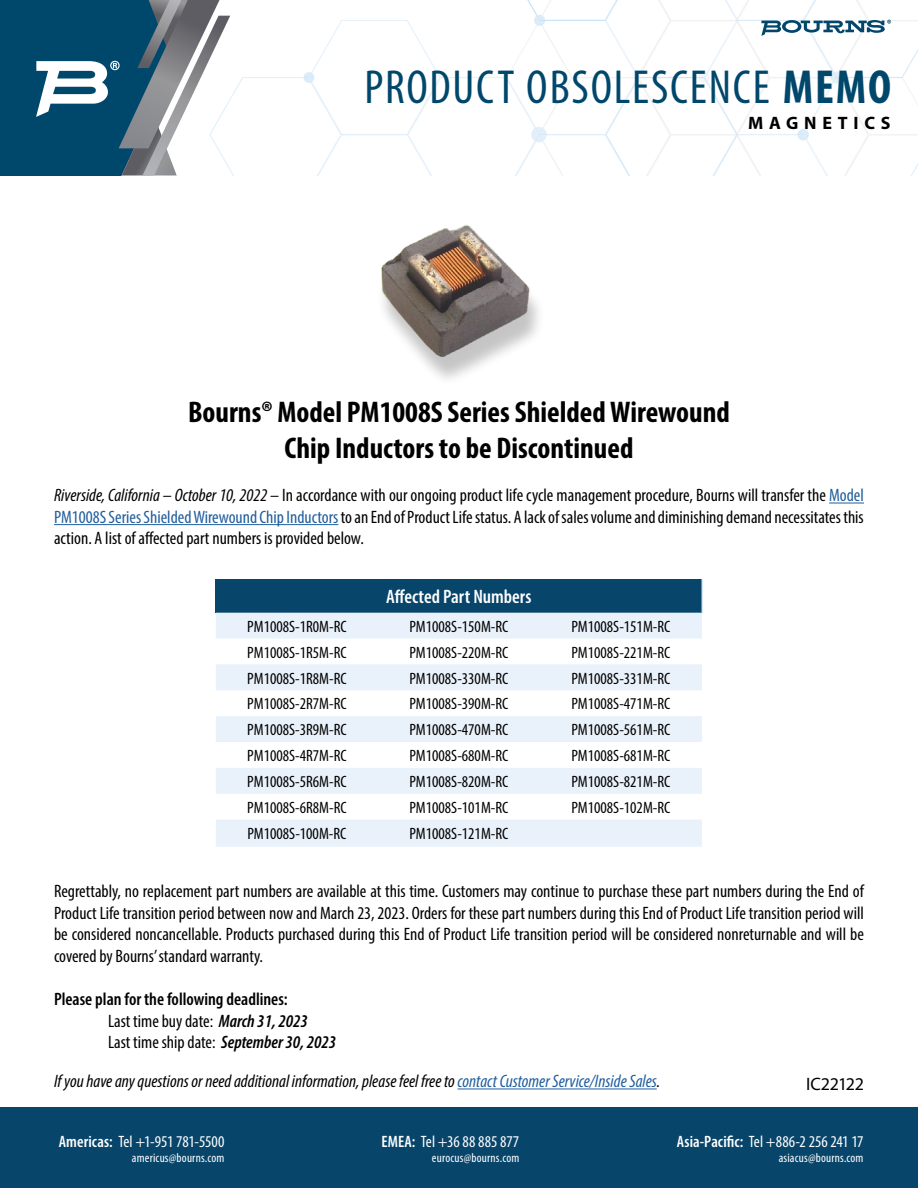
<style>
.page{position:relative;width:918px;height:1188px;background:#fff}
.page>*{position:absolute;margin:0;border:0;box-sizing:border-box;transform-origin:0 0}
.t1{font:condensed 48px "Myriad Pro";letter-spacing:.04em;color:#00476c}
.t2{font:700 condensed 30px/36px "Myriad Pro";color:#000;text-align:center}
.t3{font:600 condensed 19.5px "Myriad Pro";color:#fff}
.t4{font:condensed 18px/21.6px "Myriad Pro";color:#000;text-align:justify}
.t5{font:italic condensed 18px "Myriad Pro";color:#000}
.t6{font:600 condensed 18px/21.6px "Myriad Pro";color:#000}
.t7{font:700 18px "Myriad Pro";letter-spacing:.32em;color:#000}
.t8{font:18px "Myriad Pro";letter-spacing:-.015em;color:#000}
.t9{font:condensed 16.5px "Myriad Pro";color:#000}
.t10{font:condensed 16.5px "Myriad Pro";color:#fff}
.t11{font:condensed 12.75px "Myriad Pro";letter-spacing:.015em;color:#fff}
.s1{font-weight:700}
.s2{font-style:italic}
.s3{color:#215e9e}
.s4{font-weight:400}
.s5{font-weight:600}
</style>
<div class="page">
<div style="left:0;top:1107px;width:918px;height:81px;background:#07456b"></div>
<svg style="left:0;top:0;width:918px;height:176px"></svg>
<img style="left:381px;top:225px;width:158px;height:154px">
<hr style="left:829px;top:503px;width:35px;height:1px;background:#215e9e">
<hr style="left:54px;top:524px;width:284px;height:1px;background:#215e9e">
<hr style="left:458px;top:1089px;width:199px;height:1px;background:#215e9e">
<div style="left:216px;top:579px;width:486px;height:34px;background:#07456b"></div>
<svg style="left:216px;top:613px;width:486px;height:234px;fill:#e9f1fa"></svg>
<hr style="left:702px;top:579px;width:1px;height:34px;background:#a0c9ec">
<h1 class="t1" style="left:364px;top:58px;width:528px">PRODUCT OBSOLESCENCE <span class="s1">MEMO</span></h1>
<p class="t7" style="left:748px;top:111px;width:144px">MAGNETICS</p>
<h2 class="t2" style="left:188px;top:393px;width:543px">Bourns® Model PM1008S Series Shielded Wirewound<br>Chip Inductors to be Discontinued</h2>
<p class="t4" style="left:54px;top:484px;width:811px"><span class="s2">Riverside, California – October 10, 2022 –</span> In accordance with our ongoing product life cycle management procedure, Bourns will transfer the <span class="s3">Model PM1008S Series Shielded Wirewound Chip Inductors</span> to an End of Product Life status. A lack of sales volume and diminishing demand necessitates this action. A list of affected part numbers is provided below.</p>
<p class="t3" style="left:386px;top:585px;width:147px">Affected Part Numbers</p>
<p class="t9" style="left:247px;top:616px;width:101px">PM1008S-1R0M-RC</p>
<p class="t9" style="left:409px;top:616px;width:100px">PM1008S-150M-RC</p>
<p class="t9" style="left:571px;top:616px;width:100px">PM1008S-151M-RC</p>
<p class="t9" style="left:247px;top:642px;width:101px">PM1008S-1R5M-RC</p>
<p class="t9" style="left:409px;top:642px;width:100px">PM1008S-220M-RC</p>
<p class="t9" style="left:571px;top:642px;width:100px">PM1008S-221M-RC</p>
<p class="t9" style="left:247px;top:668px;width:101px">PM1008S-1R8M-RC</p>
<p class="t9" style="left:409px;top:668px;width:100px">PM1008S-330M-RC</p>
<p class="t9" style="left:571px;top:668px;width:100px">PM1008S-331M-RC</p>
<p class="t9" style="left:247px;top:694px;width:101px">PM1008S-2R7M-RC</p>
<p class="t9" style="left:409px;top:694px;width:100px">PM1008S-390M-RC</p>
<p class="t9" style="left:571px;top:694px;width:100px">PM1008S-471M-RC</p>
<p class="t9" style="left:247px;top:720px;width:101px">PM1008S-3R9M-RC</p>
<p class="t9" style="left:409px;top:720px;width:100px">PM1008S-470M-RC</p>
<p class="t9" style="left:571px;top:720px;width:100px">PM1008S-561M-RC</p>
<p class="t9" style="left:247px;top:746px;width:101px">PM1008S-4R7M-RC</p>
<p class="t9" style="left:409px;top:746px;width:100px">PM1008S-680M-RC</p>
<p class="t9" style="left:571px;top:746px;width:100px">PM1008S-681M-RC</p>
<p class="t9" style="left:247px;top:772px;width:101px">PM1008S-5R6M-RC</p>
<p class="t9" style="left:409px;top:772px;width:100px">PM1008S-820M-RC</p>
<p class="t9" style="left:571px;top:772px;width:100px">PM1008S-821M-RC</p>
<p class="t9" style="left:247px;top:797px;width:101px">PM1008S-6R8M-RC</p>
<p class="t9" style="left:409px;top:797px;width:100px">PM1008S-101M-RC</p>
<p class="t9" style="left:571px;top:797px;width:100px">PM1008S-102M-RC</p>
<p class="t9" style="left:247px;top:824px;width:100px">PM1008S-100M-RC</p>
<p class="t9" style="left:409px;top:824px;width:100px">PM1008S-121M-RC</p>
<p class="t4" style="left:54px;top:880px;width:811px">Regrettably, no replacement part numbers are available at this time. Customers may continue to purchase these part numbers during the End of Product Life transition period between now and March 23, 2023. Orders for these part numbers during this End of Product Life transition period will be considered noncancellable. Products purchased during this End of Product Life transition period will be considered nonreturnable and will be covered by Bourns’ standard warranty.</p>
<p class="t6" style="left:108px;top:988px;width:230px;text-indent:-54px">Please plan for the following deadlines:<br><span class="s4">Last time buy date:</span> <span class="s2">March 31, 2023<br></span><span class="s4">Last time ship date:</span> <span class="s2">September 30, 2023</span></p>
<p class="t5" style="left:54px;top:1070px;width:608px">If you have any questions or need additional information, please feel free to <span class="s3">contact Customer Service/Inside Sales</span>.</p>
<p class="t8" style="left:806px;top:1073px;width:59px">IC22122</p>
<p class="t10" style="left:59px;top:1131px;width:167px"><span class="s5">Americas:</span> Tel +1-951 781-5500</p>
<p class="t11" style="left:132px;top:1150px;width:94px">americus@bourns.com</p>
<p class="t10" style="left:382px;top:1131px;width:139px"><span class="s5">EMEA:</span> Tel +36 88 885 877</p>
<p class="t11" style="left:432px;top:1150px;width:89px">eurocus@bourns.com</p>
<p class="t10" style="left:677px;top:1131px;width:188px"><span class="s5">Asia-Pacific:</span> Tel +886-2 256 241 17</p>
<p class="t11" style="left:779px;top:1150px;width:86px">asiacus@bourns.com</p>
</div>
